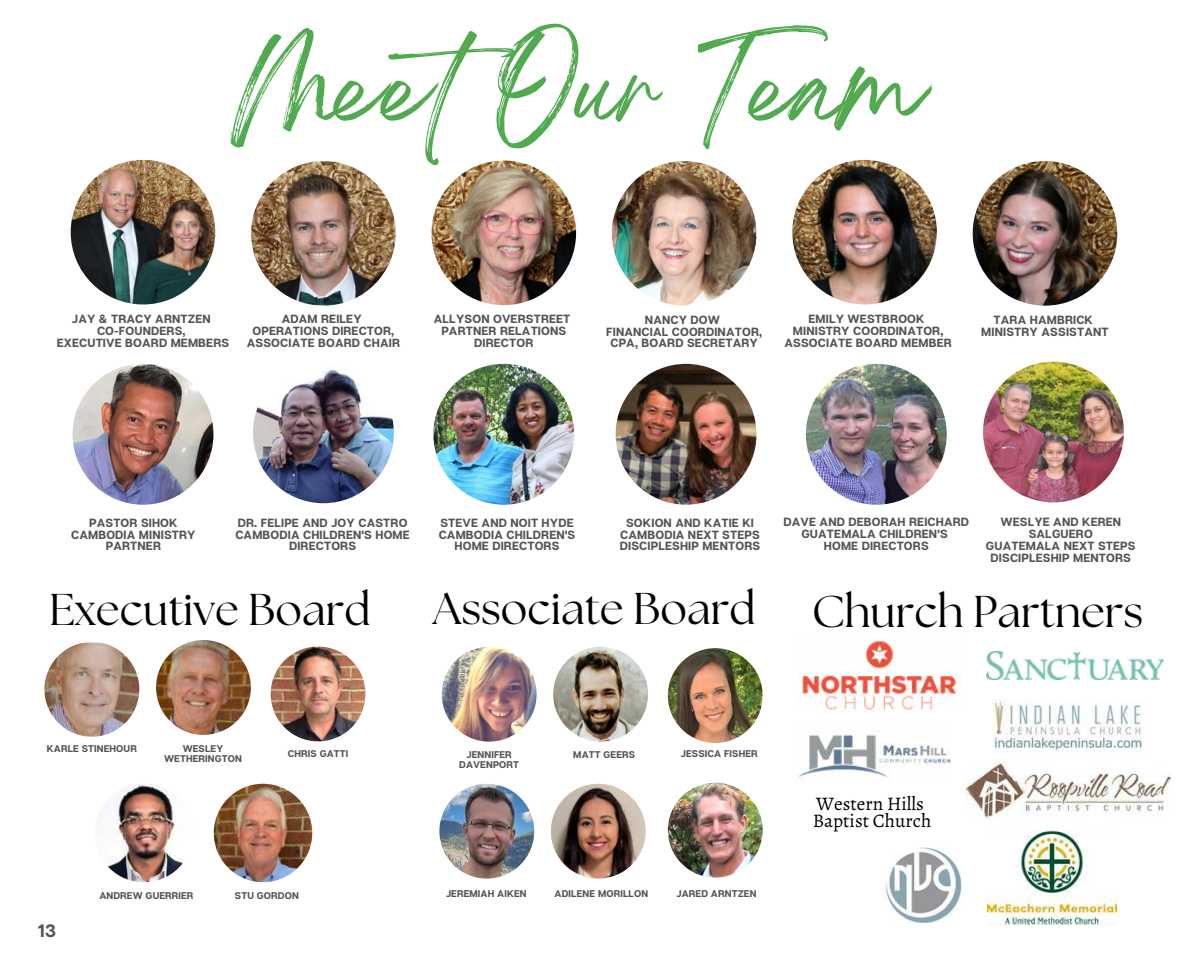
<style>
.page{position:relative;width:1188px;height:972px;background:#fff}
.page>*{position:absolute;margin:0;border:0;box-sizing:border-box;transform-origin:0 0}
.t1{font:90.45px "Breathing";color:#51aa4f}
.t2{font:44.4px "The Seasons";color:#000}
.t3{font:19.2px/17.4px "Alegreya";color:#000}
.t4{font:700 18px "Articulat CF";color:#545454}
.t5{font:700 11.85px/11.9px "Articulat CF";letter-spacing:.015em;color:#545454;text-align:center}
.t6{font:700 9.75px/9.8px "Articulat CF";letter-spacing:.015em;color:#545454;text-align:center}
</style>
<div class="page">
<img style="left:251px;top:161px;width:145px;height:145px;border-radius:50%">
<img style="left:792px;top:160px;width:145px;height:144px;border-radius:50%">
<img style="left:432px;top:161px;width:144px;height:144px;border-radius:50%">
<img style="left:71px;top:160px;width:144px;height:144px;border-radius:50%">
<img style="left:973px;top:161px;width:144px;height:145px;border-radius:50%">
<img style="left:612px;top:161px;width:145px;height:145px;border-radius:50%">
<img style="left:253px;top:362px;width:141px;height:141px;border-radius:50%">
<img style="left:806px;top:364px;width:141px;height:141px;border-radius:50%">
<img style="left:433px;top:364px;width:141px;height:141px;border-radius:50%">
<img style="left:73px;top:364px;width:140px;height:141px;border-radius:50%">
<img style="left:983px;top:362px;width:141px;height:140px;border-radius:50%">
<img style="left:616px;top:364px;width:141px;height:141px;border-radius:50%">
<img style="left:156px;top:640px;width:95px;height:95px;border-radius:50%">
<img style="left:95px;top:784px;width:98px;height:98px;border-radius:50%">
<img style="left:44px;top:642px;width:95px;height:95px;border-radius:50%">
<img style="left:271px;top:647px;width:95px;height:94px;border-radius:50%">
<img style="left:214px;top:784px;width:98px;height:98px;border-radius:50%">
<img style="left:553px;top:647px;width:95px;height:95px;border-radius:50%">
<img style="left:442px;top:647px;width:95px;height:95px;border-radius:50%">
<img style="left:551px;top:784px;width:95px;height:95px;border-radius:50%">
<img style="left:439px;top:784px;width:95px;height:95px;border-radius:50%">
<img style="left:668px;top:648px;width:95px;height:95px;border-radius:50%">
<img style="left:668px;top:783px;width:95px;height:95px;border-radius:50%">
<img style="left:885px;top:847px;width:78px;height:76px">
<img style="left:799px;top:639px;width:158px;height:72px">
<img style="left:987px;top:652px;width:176px;height:28px">
<img style="left:795px;top:731px;width:156px;height:48px">
<img style="left:966px;top:761px;width:205px;height:59px">
<img style="left:993px;top:699px;width:149px;height:52px">
<img style="left:987px;top:830px;width:130px;height:95px">
<h1 class="t1" style="left:231px;top:61px;width:695px">MeetOur Team</h1>
<p class="t5" style="left:434px;top:314px;width:138px">ALLYSON OVERSTREET<br>PARTNER RELATIONS<br>DIRECTOR</p>
<p class="t5" style="left:57px;top:314px;width:174px">JAY &amp; TRACY ARNTZEN<br>CO-FOUNDERS,<br>EXECUTIVE BOARD MEMBERS</p>
<p class="t5" style="left:981px;top:314px;width:129px">TARA HAMBRICK<br>MINISTRY ASSISTANT</p>
<p class="t5" style="left:247px;top:314px;width:155px">ADAM REILEY<br>OPERATIONS DIRECTOR,<br>ASSOCIATE BOARD CHAIR</p>
<p class="t5" style="left:784px;top:314px;width:169px">EMILY WESTBROOK<br>MINISTRY COORDINATOR,<br>ASSOCIATE BOARD MEMBER</p>
<p class="t5" style="left:606px;top:314px;width:157px">NANCY DOW<br>FINANCIAL COORDINATOR,<br>CPA, BOARD SECRETARY</p>
<p class="t5" style="left:71px;top:517px;width:126px">PASTOR SIHOK<br>CAMBODIA MINISTRY<br>PARTNER</p>
<p class="t5" style="left:986px;top:517px;width:151px">WESLYE AND KEREN<br>SALGUERO<br>GUATEMALA NEXT STEPS<br>DISCIPLESHIP MENTORS</p>
<p class="t5" style="left:235px;top:517px;width:176px">DR. FELIPE AND JOY CASTRO<br>CAMBODIA CHILDREN'S HOME<br>DIRECTORS</p>
<p class="t5" style="left:783px;top:517px;width:187px">DAVE AND DEBORAH REICHARD<br>GUATEMALA CHILDREN'S<br>HOME DIRECTORS</p>
<p class="t5" style="left:439px;top:517px;width:138px">STEVE AND NOIT HYDE<br>CAMBODIA CHILDREN'S<br>HOME DIRECTORS</p>
<p class="t5" style="left:620px;top:517px;width:142px">SOKION AND KATIE KI<br>CAMBODIA NEXT STEPS<br>DISCIPLESHIP MENTORS</p>
<h2 class="t2" style="left:49px;top:581px;width:323px">Executive Board</h2>
<h2 class="t2" style="left:433px;top:579px;width:324px">Associate Board</h2>
<p class="t6" style="left:47px;top:744px;width:91px">KARLE STINEHOUR</p>
<p class="t6" style="left:164px;top:744px;width:79px">WESLEY<br>WETHERINGTON</p>
<p class="t6" style="left:288px;top:749px;width:62px">CHRIS GATTI</p>
<p class="t6" style="left:467px;top:750px;width:47px">JENNIFER</p>
<p class="t6" style="left:573px;top:750px;width:63px">MATT GEERS</p>
<p class="t6" style="left:459px;top:760px;width:61px">DAVENPORT</p>
<p class="t6" style="left:681px;top:749px;width:78px">JESSICA FISHER</p>
<p class="t6" style="left:99px;top:891px;width:96px">ANDREW GUERRIER</p>
<p class="t6" style="left:235px;top:891px;width:65px">STU GORDON</p>
<p class="t6" style="left:446px;top:889px;width:82px">JEREMIAH AIKEN</p>
<p class="t6" style="left:555px;top:889px;width:95px">ADILENE MORILLON</p>
<p class="t6" style="left:677px;top:889px;width:81px">JARED ARNTZEN</p>
<h3 class="t4" style="left:38px;top:920px;width:20px">13</h3>
<h2 class="t2" style="left:812px;top:582px;width:333px">Church Partners</h2>
<h3 class="t3" style="left:813px;top:795px;width:120px">Western Hills<br>Baptist Church</h3>
</div>
